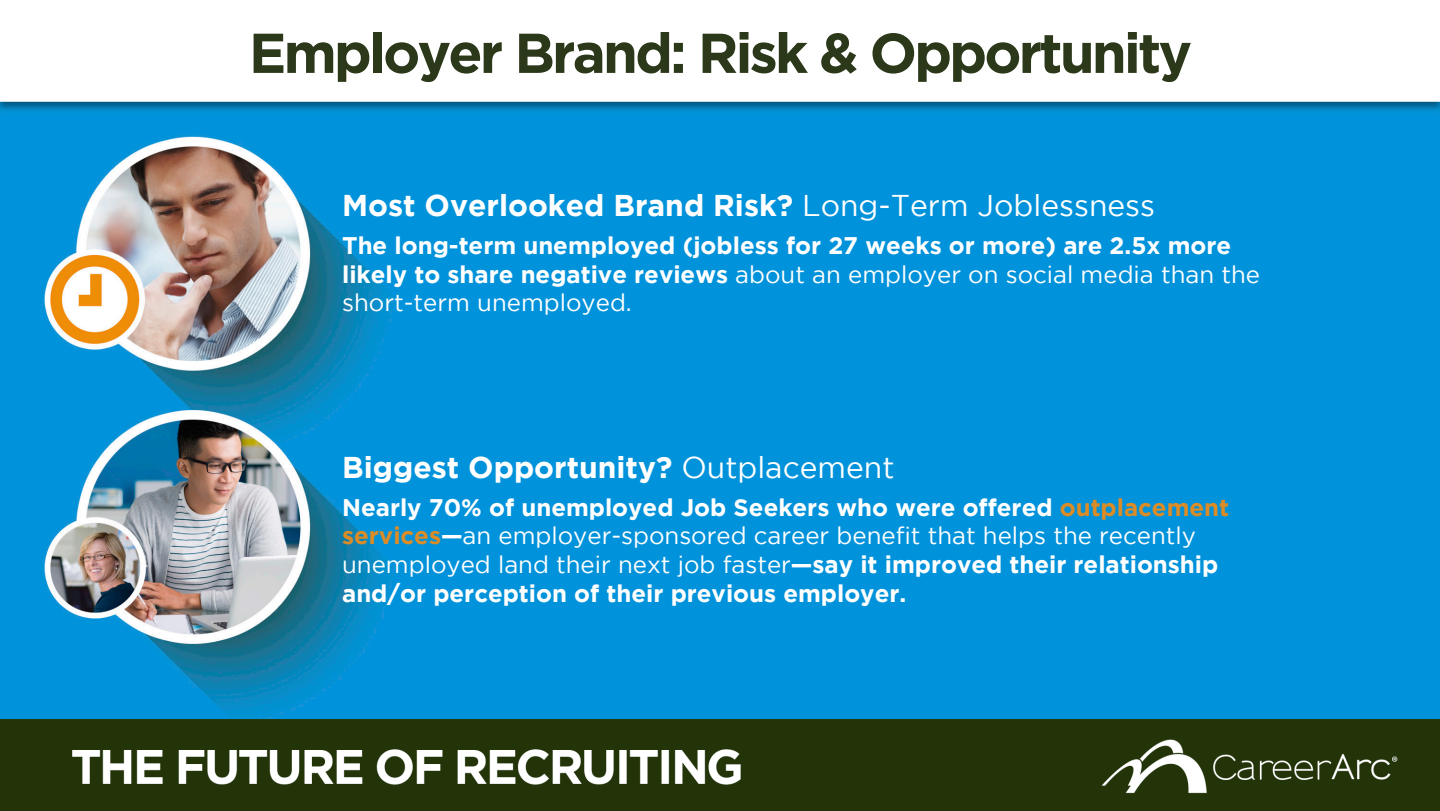
<style>
.page{position:relative;width:1440px;height:811px;background:#fff}
.page>*{position:absolute;margin:0;border:0;box-sizing:border-box;transform-origin:0 0}
.t1{font:700 56px "Gotham";letter-spacing:-.05em;color:#2b3819}
.t2{font:700 30px "Gotham";color:#fff}
.t3{font:700 24px/28.8px "Gotham";color:#fff}
.s1{font-weight:400}
.s2{color:#dc8c26}
</style>
<div class="page">
<img style="left:0;top:101px;width:1440px;height:619px">
<img style="left:0;top:720px;width:1440px;height:91px">
<h1 class="t1" style="left:249px;top:21px;width:945px">Employer Brand: Risk &amp; Opportunity</h1>
<p class="t2" style="left:342px;top:188px;width:815px">Most Overlooked Brand Risk? <span class="s1">Long-Term Joblessness</span></p>
<p class="t3" style="left:342px;top:230px;width:919px">The long-term unemployed (jobless for 27 weeks or more) are 2.5x more likely to share negative reviews <span class="s1">about an employer on social media than the short-term unemployed.</span></p>
<p class="t2" style="left:342px;top:450px;width:554px">Biggest Opportunity? <span class="s1">Outplacement</span></p>
<p class="t3" style="left:342px;top:492px;width:888px">Nearly 70% of unemployed Job Seekers who were offered <span class="s2">outplacement services</span>—<span class="s1">an employer-sponsored career benefit that helps the recently unemployed land their next job faster</span>—say it improved their relationship and/or perception of their previous employer.</p>
</div>
